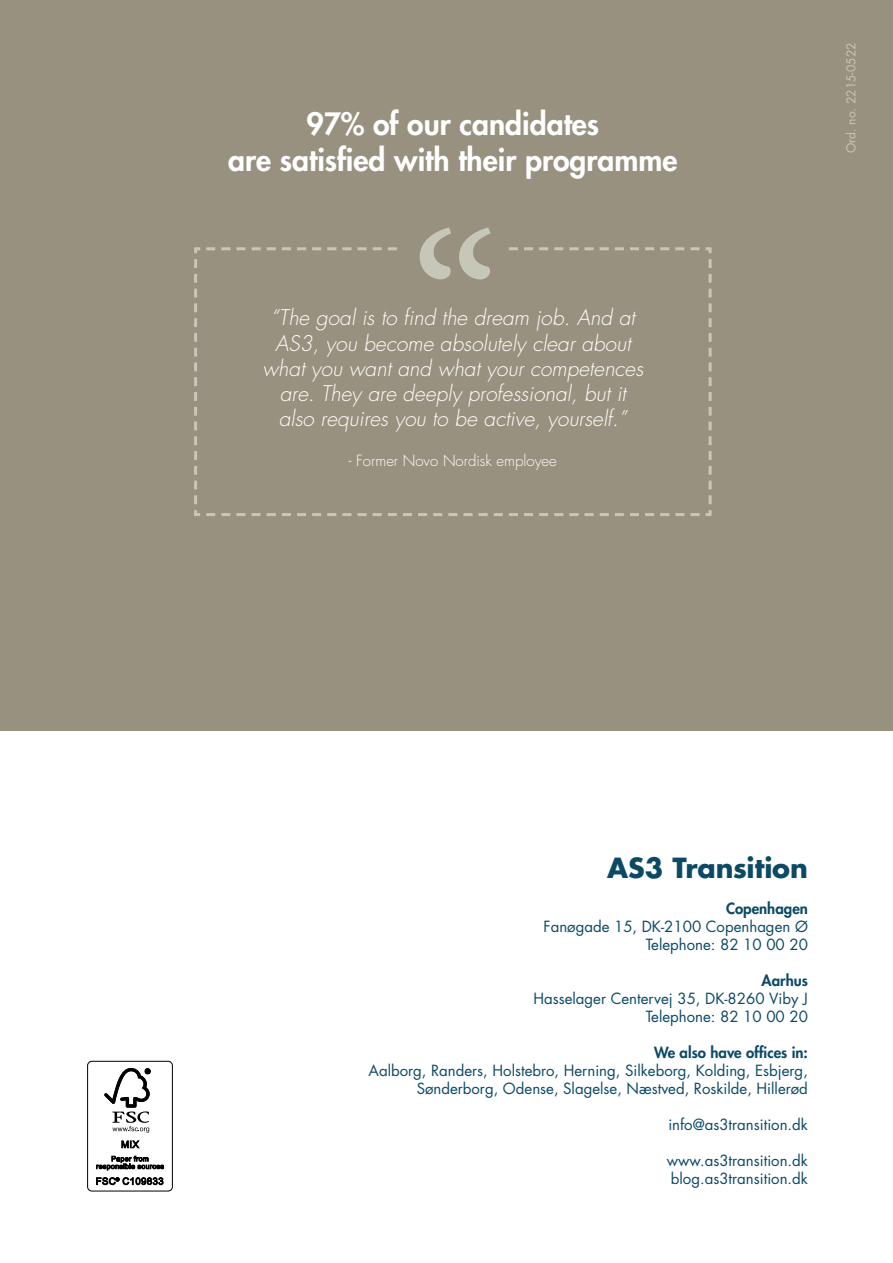
<style>
.page{position:relative;width:893px;height:1263px;background:#fff}
.page>*{position:absolute;margin:0;border:0;box-sizing:border-box;transform-origin:0 0}
.t1{font:225px "Minion Pro";color:#c7c7b9}
.t2{font:800 30px/36px "Futura Std";color:#fff;text-align:center}
.t3{font:700 27px "Futura Std";letter-spacing:-.005em;color:#0b4965}
.t4{font:italic 300 21px/25.2px "Futura Std";color:#fff;text-align:center}
.t5{font:15px/18px "Futura Std";color:#0b4965;text-align:right}
.t6{font:800 15px "Futura Std";color:#0b4965}
.t7{font:300 15px "Futura Std";color:#fff}
.t8{font:12px "Futura Std";color:#c7c7b9}
</style>
<div class="page">
<div style="left:0;top:0;width:893px;height:730px;background:#99917f"></div>
<svg style="left:194px;top:247px;width:518px;height:269px"></svg>
<div style="left:403px;top:225px;width:104px;height:190px;background:#99917f"></div>
<div style="left:87px;top:1061px;width:86px;height:130px;border:1px solid #000;border-radius:4px"></div>
<svg style="left:104px;top:1068px;width:47px;height:65px"></svg>
<svg style="left:121px;top:1140px;width:18px;height:9px"></svg>
<svg style="left:96px;top:1156px;width:68px;height:14px"></svg>
<svg style="left:96px;top:1177px;width:68px;height:8px"></svg>
<p class="t2" style="left:228px;top:106px;width:451px">97% of our candidates<br>are satisfied with their programme</p>
<p class="t1" style="left:410px;top:166px;width:91px">“</p>
<p class="t4" style="left:262px;top:306px;width:382px">“The goal is to find the dream job. And at AS3, you become absolutely clear about what you want and what your competences are. They are deeply professional, but it also requires you to be active, yourself.”</p>
<p class="t7" style="left:349px;top:451px;width:210px">- Former Novo Nordisk employee</p>
<p class="t8" style="left:843px;top:153px;width:112px;rotate:-90deg">Ord. no. 2215-0522</p>
<p class="t3" style="left:607px;top:850px;width:202px">AS3 Transition</p>
<p class="t6" style="left:726px;top:899px;width:83px">Copenhagen</p>
<p class="t5" style="left:543px;top:918px;width:266px">Fanøgade 15, DK-2100 Copenhagen Ø</p>
<p class="t5" style="left:646px;top:936px;width:164px">Telephone: 82 10 00 20</p>
<p class="t6" style="left:761px;top:971px;width:48px">Aarhus</p>
<p class="t5" style="left:533px;top:990px;width:276px">Hasselager Centervej 35, DK-8260 Viby J</p>
<p class="t5" style="left:646px;top:1008px;width:164px">Telephone: 82 10 00 20</p>
<p class="t6" style="left:654px;top:1043px;width:155px">We also have offices in:</p>
<p class="t5" style="left:369px;top:1062px;width:441px">Aalborg, Randers, Holstebro, Herning, Silkeborg, Kolding, Esbjerg,<br>Sønderborg, Odense, Slagelse, Næstved, Roskilde, Hillerød</p>
<p class="t5" style="left:668px;top:1116px;width:141px">info@as3transition.dk</p>
<p class="t5" style="left:667px;top:1152px;width:143px">www.as3transition.dk</p>
<p class="t5" style="left:671px;top:1170px;width:139px">blog.as3transition.dk</p>
</div>
